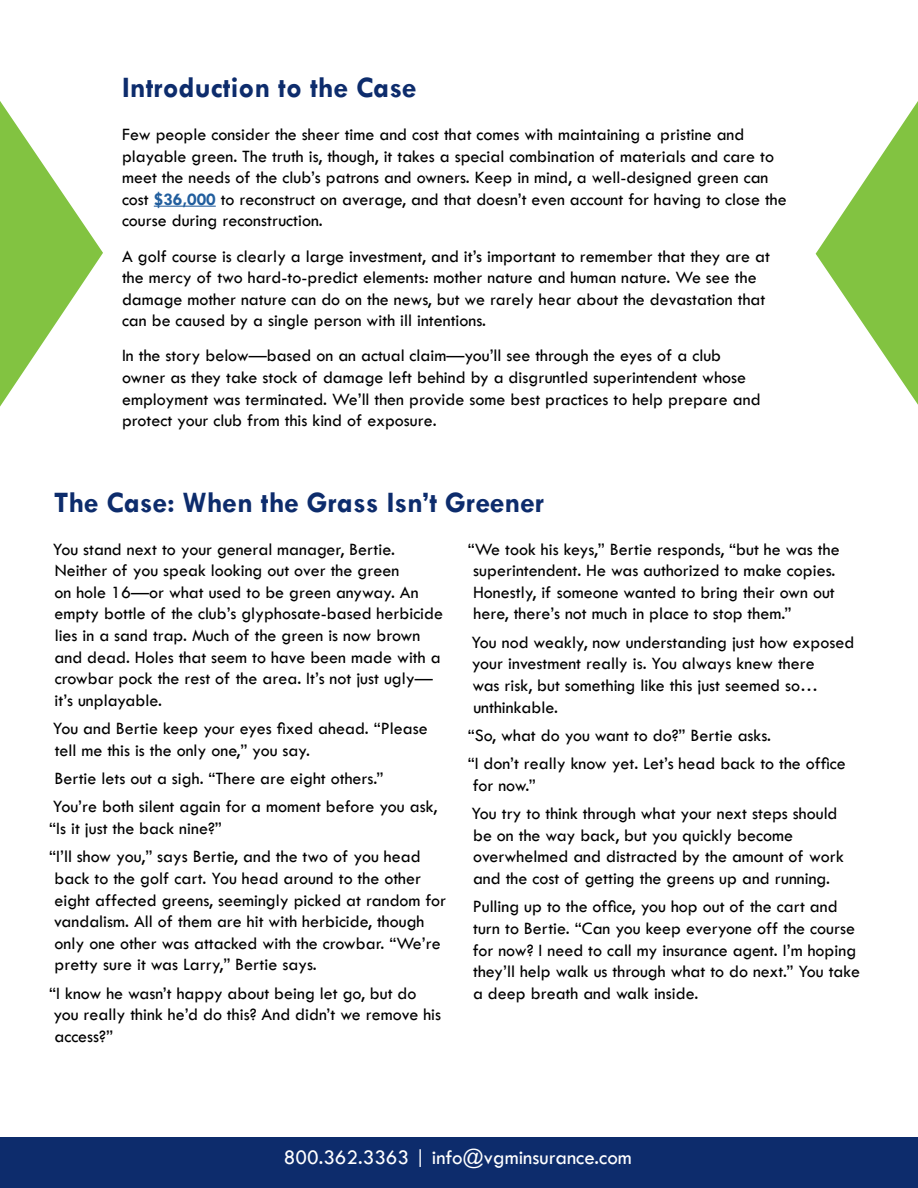
<style>
.page{position:relative;width:918px;height:1188px;background:#fff}
.page>*{position:absolute;margin:0;border:0;box-sizing:border-box;transform-origin:0 0}
.t1{font:700 30px "Tw Cen";color:#0d2c6c}
.t2{font:21px "Tw Cen";color:#fff}
.t3{font:18px/21.6px "Tw Cen";color:#000}
.s1{font-weight:700;color:#215e9e}
</style>
<div class="page">
<div style="left:0;top:1138px;width:918px;height:50px;background:#0d2c6c"></div>
<hr style="left:154px;top:206px;width:62px;height:1px;background:#215e9e">
<svg style="left:0;top:101px;width:103px;height:306px"></svg>
<svg style="left:816px;top:101px;width:102px;height:304px"></svg>
<h1 class="t1" style="left:122px;top:70px;width:296px">Introduction to the Case</h1>
<p class="t3" style="left:122px;top:123px;width:666px">Few people consider the sheer time and cost that comes with maintaining a pristine and playable green. The truth is, though, it takes a special combination of materials and care to meet the needs of the club’s patrons and owners. Keep in mind, a well-designed green can cost <span class="s1">$36,000</span> to reconstruct on average, and that doesn’t even account for having to close the course during reconstruction.</p>
<p class="t3" style="left:122px;top:245px;width:650px">A golf course is clearly a large investment, and it’s important to remember that they are at the mercy of two hard-to-predict elements: mother nature and human nature. We see the damage mother nature can do on the news, but we rarely hear about the devastation that can be caused by a single person with ill intentions.</p>
<p class="t3" style="left:122px;top:345px;width:640px">In the story below—based on an actual claim—you’ll see through the eyes of a club owner as they take stock of damage left behind by a disgruntled superintendent whose employment was terminated. We’ll then provide some best practices to help prepare and protect your club from this kind of exposure.</p>
<h1 class="t1" style="left:54px;top:484px;width:492px">The Case: When the Grass Isn’t Greener</h1>
<p class="t3" style="left:53px;top:538px;width:392px">You stand next to your general manager, Bertie.<br>Neither of you speak looking out over the green<br>on hole 16—or what used to be green anyway. An empty bottle of the club’s glyphosate-based herbicide lies in a sand trap. Much of the green is now brown and dead. Holes that seem to have been made with a crowbar pock the rest of the area. It’s not just ugly— it’s unplayable.</p>
<p class="t3" style="left:53px;top:718px;width:376px">You and Bertie keep your eyes fixed ahead. “Please tell me this is the only one,” you say.</p>
<p class="t3" style="left:53px;top:764px;width:386px;line-height:28.3px">Bertie lets out a sigh. “There are eight others.”<br>You’re both silent again for a moment before you ask,</p>
<p class="t3" style="left:49px;top:814px;width:373px;line-height:28.3px">“Is it just the back nine?”<br>“I’ll show you,” says Bertie, and the two of you head</p>
<p class="t3" style="left:54px;top:867px;width:394px">back to the golf cart. You head around to the other eight affected greens, seemingly picked at random for vandalism. All of them are hit with herbicide, though only one other was attacked with the crowbar. “We’re pretty sure it was Larry,” Bertie says.</p>
<p class="t3" style="left:49px;top:982px;width:393px">“I know he wasn’t happy about being let go, but do you really think he’d do this? And didn’t we remove his access?”</p>
<p class="t3" style="left:468px;top:538px;width:373px">“We took his keys,” Bertie responds, “but he was the superintendent. He was authorized to make copies.<br>Honestly, if someone wanted to bring their own out here, there’s not much in place to stop them.”</p>
<p class="t3" style="left:471px;top:631px;width:384px">You nod weakly, now understanding just how exposed your investment really is. You always knew there<br>was risk, but something like this just seemed so… unthinkable.</p>
<p class="t3" style="left:468px;top:721px;width:380px;line-height:28.3px">“So, what do you want to do?” Bertie asks.<br>“I don’t really know yet. Let’s head back to the office</p>
<p class="t3" style="left:471px;top:771px;width:368px;line-height:28.3px">for now.”<br>You try to think through what your next steps should</p>
<p class="t3" style="left:473px;top:824px;width:372px">be on the way back, but you quickly become overwhelmed and distracted by the amount of work and the cost of getting the greens up and running.</p>
<p class="t3" style="left:473px;top:896px;width:389px">Pulling up to the office, you hop out of the cart and turn to Bertie. “Can you keep everyone off the course for now? I need to call my insurance agent. I’m hoping they’ll help walk us through what to do next.” You take a deep breath and walk inside.</p>
<p class="t2" style="left:284px;top:1145px;width:349px">800.362.3363 | info@vgminsurance.com</p>
</div>
